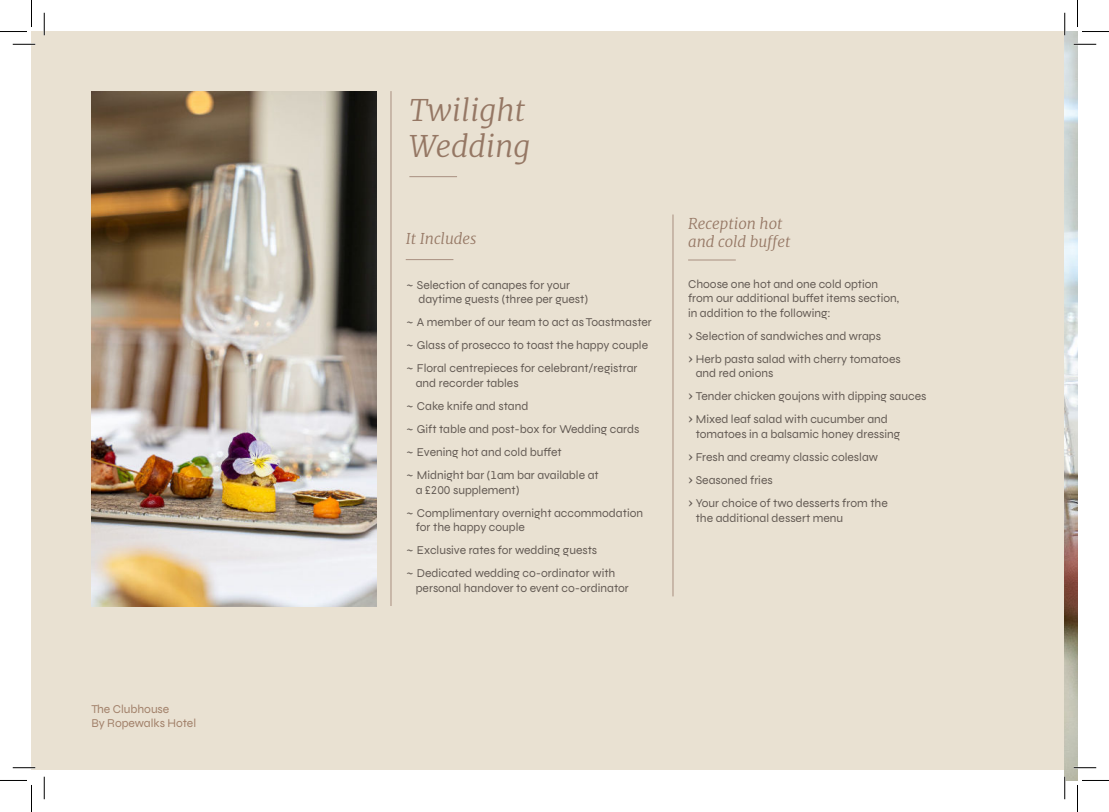
<style>
.page{position:relative;width:1109px;height:812px;background:#fff}
.page>*{position:absolute;margin:0;border:0;box-sizing:border-box;transform-origin:0 0}
.t1{font:italic 300 30px/36px "Merriweather";color:#957764}
.t2{font:italic 300 15px/18px "Merriweather";color:#957764}
.t3{font:12px/23.1px "Syne";color:#1a110f}
.t4{font:12px/14.4px "Syne";color:#a18069}
.s1{font-family:"Merriweather"}
</style>
<div class="page">
<div style="left:32px;top:32px;width:1045px;height:737px;background:#e9e1d2"></div>
<hr style="left:409px;top:176px;width:48px;height:1px;background:#a88f80">
<hr style="left:406px;top:259px;width:47px;height:1px;background:#a88f80">
<hr style="left:688px;top:260px;width:48px;height:1px;background:#a88f80">
<hr style="left:391px;top:91px;width:1px;height:515px;background:#a88f80">
<hr style="left:673px;top:214px;width:1px;height:382px;background:#a88f80">
<img style="left:1065px;top:32px;width:12px;height:748px">
<img style="left:91px;top:91px;width:285px;height:515px">
<hr style="left:13px;top:43px;width:22px;height:2px;background:#fff">
<hr style="left:1074px;top:43px;width:22px;height:2px;background:#fff">
<hr style="left:13px;top:766px;width:22px;height:2px;background:#fff">
<hr style="left:1074px;top:766px;width:22px;height:2px;background:#fff">
<hr style="left:43px;top:13px;width:2px;height:22px;background:#fff">
<hr style="left:1064px;top:13px;width:2px;height:22px;background:#fff">
<hr style="left:1064px;top:776px;width:2px;height:23px;background:#fff">
<svg style="left:13px;top:44px;width:22px;height:1px"></svg>
<svg style="left:1074px;top:44px;width:22px;height:1px"></svg>
<svg style="left:13px;top:767px;width:22px;height:1px"></svg>
<svg style="left:1074px;top:767px;width:22px;height:1px"></svg>
<svg style="left:44px;top:13px;width:1px;height:22px"></svg>
<svg style="left:44px;top:776px;width:1px;height:23px"></svg>
<svg style="left:1064px;top:13px;width:1px;height:22px"></svg>
<svg style="left:1064px;top:776px;width:1px;height:23px"></svg>
<svg style="left:0;top:0;width:32px;height:32px"></svg>
<svg style="left:0;top:780px;width:32px;height:31px"></svg>
<svg style="left:1077px;top:0;width:32px;height:32px"></svg>
<svg style="left:1077px;top:780px;width:32px;height:31px"></svg>
<p class="t4" style="left:91px;top:702px;width:106px">The Clubhouse<br>By Ropewalks Hotel</p>
<h1 class="t1" style="left:409px;top:94px;width:123px">Twilight<br>Wedding</h1>
<p class="t2" style="left:406px;top:231px;width:72px">It Includes</p>
<p class="t3" style="left:418px;top:278px;width:171px;line-height:14.4px;text-indent:-13px"><span class="s1">~</span> Selection of canapes for your daytime guests (three per guest)</p>
<p class="t3" style="left:406px;top:311px;width:248px"><span class="s1">~</span> A member of our team to act as Toastmaster <span class="s1">~</span> Glass of prosecco to toast the happy couple <span class="s1">~</span> Floral centrepieces for celebrant/registrar</p>
<p class="t3" style="left:406px;top:372px;width:235px;text-indent:10px">and recorder tables<br><span class="s1">~</span> Cake knife and stand<br><span class="s1">~</span> Gift table and post-box for Wedding cards <span class="s1">~</span> Evening hot and cold buffet<br><span class="s1">~</span> Midnight bar (1am bar available at</p>
<p class="t3" style="left:406px;top:478px;width:239px;text-indent:10px">a £200 supplement)<br><span class="s1">~</span> Complimentary overnight accommodation</p>
<p class="t3" style="left:406px;top:516px;width:211px;text-indent:10px">for the happy couple<br><span class="s1">~</span> Exclusive rates for wedding guests<br><span class="s1">~</span> Dedicated wedding co-ordinator with</p>
<p class="t3" style="left:416px;top:577px;width:215px">personal handover to event co-ordinator</p>
<p class="t2" style="left:688px;top:216px;width:104px">Reception hot and cold buffet</p>
<p class="t3" style="left:688px;top:277px;width:213px;line-height:14.4px">Choose one hot and one cold option from our additional buffet items section, in addition to the following:</p>
<p class="t3" style="left:688px;top:325px;width:214px"><span class="s1">›</span> Selection of sandwiches and wraps<br><span class="s1">›</span> Herb pasta salad with cherry tomatoes</p>
<p class="t3" style="left:688px;top:362px;width:240px;text-indent:8px">and red onions<br><span class="s1">›</span> Tender chicken goujons with dipping sauces <span class="s1">›</span> Mixed leaf salad with cucumber and</p>
<p class="t3" style="left:688px;top:423px;width:214px;text-indent:8px">tomatoes in a balsamic honey dressing <span class="s1">›</span> Fresh and creamy classic coleslaw<br><span class="s1">›</span> Seasoned fries<br><span class="s1">›</span> Your choice of two desserts from the</p>
<p class="t3" style="left:696px;top:507px;width:149px">the additional dessert menu</p>
</div>
